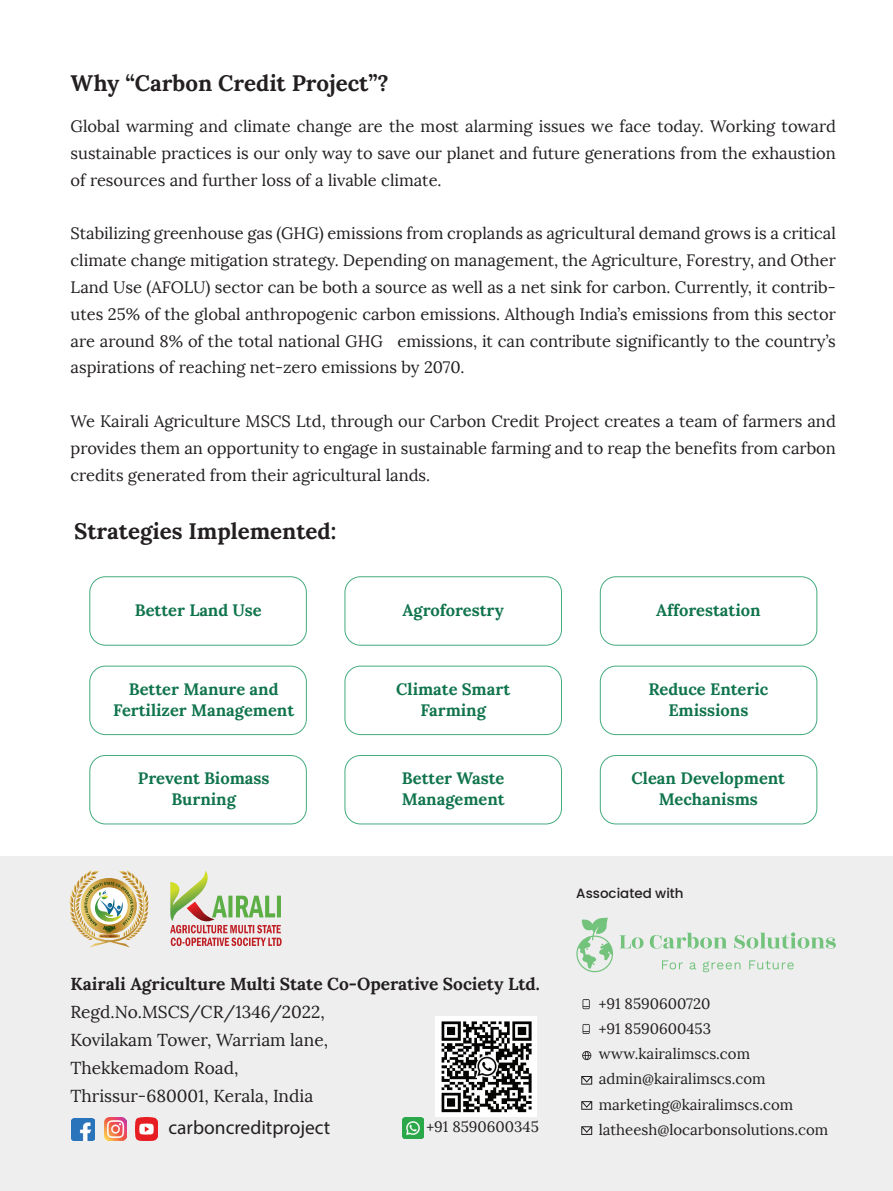
<style>
.page{position:relative;width:893px;height:1191px;background:#fff}
.page>*{position:absolute;margin:0;border:0;box-sizing:border-box;transform-origin:0 0}
.t1{font:700 22.35px "Lora";color:#231f20}
.t2{font:19.5px "Myriad Pro";color:#231f20}
.t3{font:17.25px/28px "Lora";color:#231f20}
.t4{font:700 17.25px "Lora";color:#231f20}
.t5{font:16.5px/26.8px "Lora";color:#231f20;text-align:justify}
.t6{font:700 16.5px/20.9px "Lora";color:#10744d;text-align:center}
.t7{font:15px/25px "Lora";color:#231f20}
.t8{font:500 13.5px "Poppins";color:#231f20}
</style>
<div class="page">
<div style="left:0;top:855px;width:893px;height:336px;background:#eeeeef"></div>
<svg style="left:581px;top:1076px;width:11px;height:8px"></svg>
<svg style="left:581px;top:1101px;width:11px;height:8px"></svg>
<svg style="left:581px;top:1126px;width:11px;height:8px"></svg>
<svg style="left:582px;top:1051px;width:9px;height:9px"></svg>
<svg style="left:576px;top:917px;width:37px;height:55px"></svg>
<svg style="left:662px;top:960px;width:132px;height:12px"></svg>
<svg style="left:620px;top:932px;width:216px;height:16px"></svg>
<svg style="left:583px;top:1024px;width:7px;height:10px"></svg>
<svg style="left:583px;top:999px;width:7px;height:10px"></svg>
<img style="left:215px;top:895px;width:66px;height:22px">
<img style="left:176px;top:924px;width:105px;height:9px">
<svg style="left:170px;top:870px;width:45px;height:52px"></svg>
<img style="left:69px;top:870px;width:80px;height:77px">
<div style="left:89px;top:576px;width:218px;height:69px;border:1px solid #44ab7f;border-radius:16px"></div>
<div style="left:345px;top:576px;width:217px;height:69px;border:1px solid #44ab7f;border-radius:16px"></div>
<div style="left:600px;top:576px;width:217px;height:69px;border:1px solid #44ab7f;border-radius:16px"></div>
<div style="left:89px;top:666px;width:218px;height:69px;border:1px solid #44ab7f;border-radius:16px"></div>
<div style="left:345px;top:666px;width:217px;height:69px;border:1px solid #44ab7f;border-radius:16px"></div>
<div style="left:600px;top:666px;width:217px;height:69px;border:1px solid #44ab7f;border-radius:16px"></div>
<div style="left:89px;top:755px;width:218px;height:69px;border:1px solid #44ab7f;border-radius:16px"></div>
<div style="left:345px;top:755px;width:217px;height:69px;border:1px solid #44ab7f;border-radius:16px"></div>
<div style="left:600px;top:755px;width:217px;height:69px;border:1px solid #44ab7f;border-radius:16px"></div>
<img style="left:402px;top:1117px;width:22px;height:21px">
<img style="left:435px;top:1016px;width:102px;height:100px">
<img style="left:72px;top:1118px;width:22px;height:22px">
<img style="left:104px;top:1118px;width:22px;height:22px">
<img style="left:135px;top:1117px;width:23px;height:23px">
<h1 class="t1" style="left:71px;top:68px;width:320px">Why “Carbon Credit Project”?</h1>
<p class="t5" style="left:71px;top:113px;width:767px">Global warming and climate change are the most alarming issues we face today. Working toward sustainable practices is our only way to save our planet and future generations from the exhaustion of resources and further loss of a livable climate.</p>
<p class="t5" style="left:71px;top:220px;width:767px">Stabilizing greenhouse gas (GHG) emissions from croplands as agricultural demand grows is a critical climate change mitigation strategy. Depending on management, the Agriculture, Forestry, and Other Land Use (AFOLU) sector can be both a source as well as a net sink for carbon. Currently, it contrib&shy;utes 25% of the global anthropogenic carbon emissions. Although India’s emissions from this sector are around 8% of the total national GHG emissions, it can contribute significantly to the country’s aspirations of reaching net-zero emissions by 2070.</p>
<p class="t5" style="left:71px;top:408px;width:767px">We Kairali Agriculture MSCS Ltd, through our Carbon Credit Project creates a team of farmers and provides them an opportunity to engage in sustainable farming and to reap the benefits from carbon credits generated from their agricultural lands.</p>
<h1 class="t1" style="left:74px;top:516px;width:264px">Strategies Implemented:</h1>
<p class="t6" style="left:135px;top:599px;width:128px">Better Land Use</p>
<p class="t6" style="left:403px;top:599px;width:103px">Agroforestry</p>
<p class="t6" style="left:656px;top:599px;width:106px">Afforestation</p>
<p class="t6" style="left:113px;top:678px;width:182px">Better Manure and<br>Fertilizer Management</p>
<p class="t6" style="left:396px;top:678px;width:116px">Climate Smart<br>Farming</p>
<p class="t6" style="left:648px;top:678px;width:121px">Reduce Enteric<br>Emissions</p>
<p class="t6" style="left:138px;top:767px;width:133px">Prevent Biomass<br>Burning</p>
<p class="t6" style="left:402px;top:767px;width:104px;text-align:left">Better Waste<br>Management</p>
<p class="t6" style="left:632px;top:767px;width:155px">Clean Development<br>Mechanisms</p>
<p class="t4" style="left:71px;top:972px;width:471px">Kairali Agriculture Multi State Co-Operative Society Ltd.</p>
<p class="t3" style="left:71px;top:998px;width:259px">Regd.No.MSCS/CR/1346/2022,<br>Kovilakam Tower, Warriam lane,<br>Thekkemadom Road,<br>Thrissur-680001, Kerala, India</p>
<p class="t2" style="left:168px;top:1115px;width:163px">carboncreditproject</p>
<p class="t7" style="left:427px;top:1114px;width:114px">+91 8590600345</p>
<p class="t8" style="left:576px;top:885px;width:109px">Associated with</p>
<p class="t7" style="left:599px;top:991px;width:231px">+91 8590600720<br>+91 8590600453 www.kairalimscs.com admin@kairalimscs.com marketing@kairalimscs.com latheesh@locarbonsolutions.com</p>
</div>
